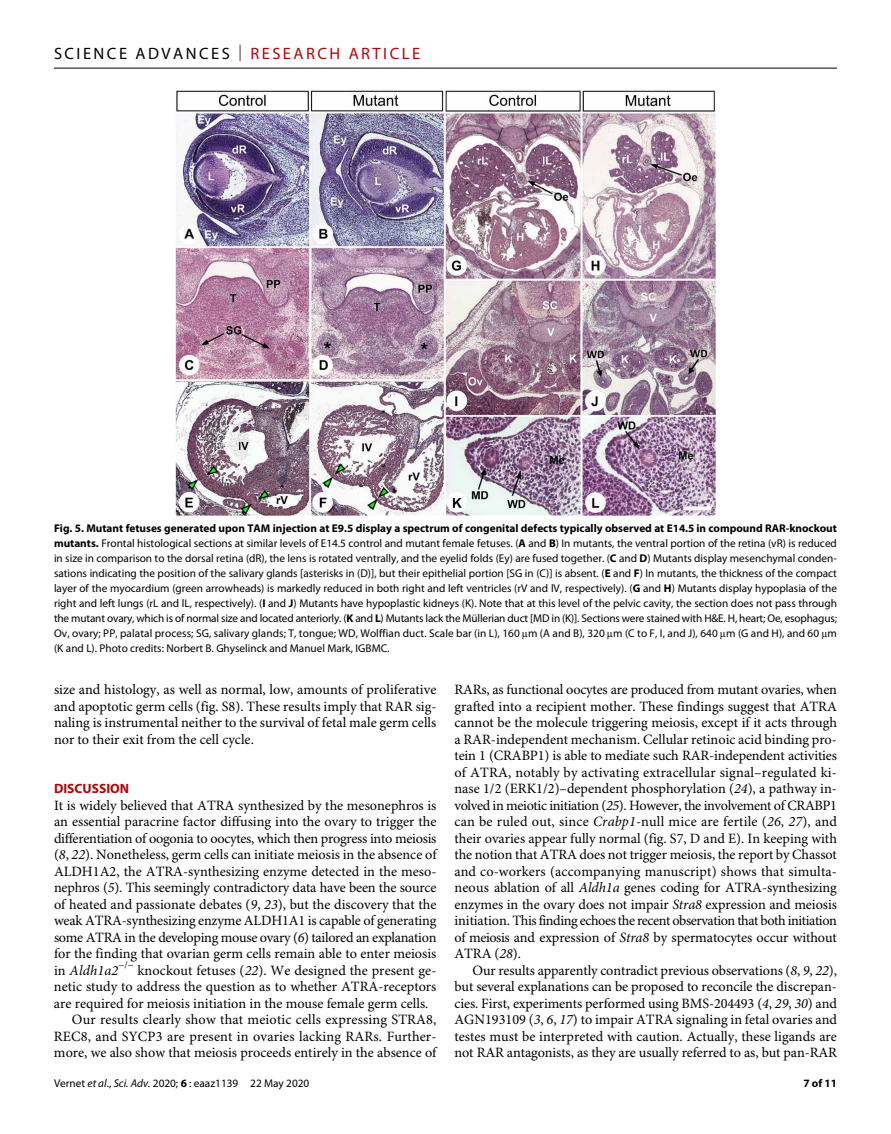
<style>
.page{position:relative;width:891px;height:1134px;background:#fff}
.page>*{position:absolute;margin:0;border:0;box-sizing:border-box;transform-origin:0 0}
.t1{font:16.5px "Myriad Pro";letter-spacing:.15em;color:#000}
.t2{font:14.25px/16.5px "Minion Pro";color:#000;text-align:justify}
.t3{font:14.25px "Minion Pro";letter-spacing:-.02em;color:#000}
.t4{font:700 13.5px "Myriad Pro";color:#b10508}
.t5{font:11.25px/15px "Myriad Pro";color:#000;text-align:justify}
.t6{font:700 11.25px "Myriad Pro";color:#000}
.s1{font-weight:300}
.s2{color:#b10508}
.s3{font-weight:700}
.s4{font-style:italic}
</style>
<div class="page">
<hr style="left:54px;top:68px;width:783px;height:1px;background:#000">
<img style="left:176px;top:90px;width:540px;height:425px">
<p class="t1" style="left:54px;top:40px;width:368px">SCIENCE ADVANCES <span class="s1">|</span> <span class="s2">RESEARCH ARTICLE</span></p>
<p class="t5" style="left:54px;top:521px;width:785px"><span class="s3">Fig. 5. Mutant fetuses generated upon TAM injection at E9.5 display a spectrum of congenital defects typically observed at E14.5 in compound RAR-knockout mutants.</span> Frontal histological sections at similar levels of E14.5 control and mutant female fetuses. (<span class="s3">A</span> and <span class="s3">B</span>) In mutants, the ventral portion of the retina (vR) is reduced in size in comparison to the dorsal retina (dR), the lens is rotated ventrally, and the eyelid folds (Ey) are fused together. (<span class="s3">C</span> and <span class="s3">D</span>) Mutants display mesenchymal conden&shy;sations indicating the position of the salivary glands [asterisks in (D)], but their epithelial portion [SG in (C)] is absent. (<span class="s3">E</span> and <span class="s3">F</span>) In mutants, the thickness of the compact layer of the myocardium (green arrowheads) is markedly reduced in both right and left ventricles (rV and lV, respectively). (<span class="s3">G</span> and <span class="s3">H</span>) Mutants display hypoplasia of the right and left lungs (rL and lL, respectively). (<span class="s3">I</span> and <span class="s3">J</span>) Mutants have hypoplastic kidneys (K). Note that at this level of the pelvic cavity, the section does not pass through the mutant ovary, which is of normal size and located anteriorly. (<span class="s3">K</span> and <span class="s3">L</span>) Mutants lack the Müllerian duct [MD in (K)]. Sections were stained with H&amp;E. H, heart; Oe, esophagus; Ov, ovary; PP, palatal process; SG, salivary glands; T, tongue; WD, Wolffian duct. Scale bar (in L), 160 m (A and B), 320 m (C to F, I, and J), 640 m (G and H), and 60 m (K and L). Photo credits: Norbert B. Ghyselinck and Manuel Mark, IGBMC.</p>
<p class="t2" style="left:54px;top:683px;width:384px">size and histology, as well as normal, low, amounts of proliferative and apoptotic germ cells (fig. S8). These results imply that RAR sig&shy;naling is instrumental neither to the survival of fetal male germ cells nor to their exit from the cell cycle.</p>
<p class="t4" style="left:54px;top:778px;width:77px">DISCUSSION</p>
<p class="t2" style="left:54px;top:798px;width:384px">It is widely believed that ATRA synthesized by the mesonephros is</p>
<p class="t2" style="left:54px;top:815px;width:384px">an essential paracrine factor diffusing into the ovary to trigger the</p>
<p class="t3" style="left:54px;top:829px;width:384px">differentiation of oogonia to oocytes, which then progress into meiosis</p>
<p class="t2" style="left:54px;top:848px;width:384px">(<span class="s4">8</span>, <span class="s4">22</span>). Nonetheless, germ cells can initiate meiosis in the absence of</p>
<p class="t2" style="left:54px;top:864px;width:384px">ALDH1A2, the ATRA-synthesizing enzyme detected in the meso-</p>
<p class="t2" style="left:54px;top:881px;width:384px">nephros (<span class="s4">5</span>). This seemingly contradictory data have been the source</p>
<p class="t2" style="left:54px;top:897px;width:384px">of heated and passionate debates (<span class="s4">9</span>, <span class="s4">23</span>), but the discovery that the</p>
<p class="t2" style="left:54px;top:914px;width:384px">weak ATRA-synthesizing enzyme ALDH1A1 is capable of generating</p>
<p class="t3" style="left:54px;top:928px;width:384px">some ATRA in the developing mouse ovary (<span class="s4">6</span>) tailored an explanation</p>
<p class="t2" style="left:54px;top:947px;width:384px">for the finding that ovarian germ cells remain able to enter meiosis</p>
<p class="t2" style="left:54px;top:963px;width:384px">in <span class="s4">Aldh1a2</span><sup>−/−</sup> knockout fetuses (<span class="s4">22</span>). We designed the present ge-</p>
<p class="t2" style="left:54px;top:980px;width:384px">netic study to address the question as to whether ATRA-receptors</p>
<p class="t2" style="left:54px;top:996px;width:376px">are required for meiosis initiation in the mouse female germ cells.</p>
<p class="t2" style="left:72px;top:1013px;width:366px">Our results clearly show that meiotic cells expressing STRA8,</p>
<p class="t2" style="left:54px;top:1029px;width:384px">REC8, and SYCP3 are present in ovaries lacking RARs. Further-</p>
<p class="t2" style="left:54px;top:1046px;width:384px">more, we also show that meiosis proceeds entirely in the absence of</p>
<p class="t5" style="left:54px;top:1076px;width:257px">Vernet <span class="s4">et al</span>., <span class="s4">Sci. Adv.</span> 2020; <span class="s3">6</span> : eaaz1139 22 May 2020</p>
<p class="t2" style="left:454px;top:683px;width:384px">RARs, as functional oocytes are produced from mutant ovaries, when grafted into a recipient mother. These findings suggest that ATRA cannot be the molecule triggering meiosis, except if it acts through a RAR-independent mechanism. Cellular retinoic acid binding pro&shy;tein 1 (CRABP1) is able to mediate such RAR-independent activities of ATRA, notably by activating extracellular signal–regulated ki&shy;nase 1/2 (ERK1/2)–dependent phosphorylation (<span class="s4">24</span>), a pathway in&shy;volved in meiotic initiation (<span class="s4">25</span>). However, the involvement of CRABP1 can be ruled out, since <span class="s4">Crabp1</span>-null mice are fertile (<span class="s4">26</span>, <span class="s4">27</span>), and their ovaries appear fully normal (fig. S7, D and E). In keeping with the notion that ATRA does not trigger meiosis, the report by Chassot and co-workers (accompanying manuscript) shows that simulta&shy;neous ablation of all <span class="s4">Aldh1a</span> genes coding for ATRA-synthesizing enzymes in the ovary does not impair <span class="s4">Stra8</span> expression and meiosis initiation. This finding echoes the recent observation that both initiation of meiosis and expression of <span class="s4">Stra8</span> by spermatocytes occur without ATRA (<span class="s4">28</span>).</p>
<p class="t2" style="left:454px;top:963px;width:384px;text-indent:18px">Our results apparently contradict previous observations (<span class="s4">8</span>, <span class="s4">9</span>, <span class="s4">22</span>), but several explanations can be proposed to reconcile the discrepan&shy;cies. First, experiments performed using BMS-204493 (<span class="s4">4</span>, <span class="s4">29</span>, <span class="s4">30</span>) and AGN193109 (<span class="s4">3</span>, <span class="s4">6</span>, <span class="s4">17</span>) to impair ATRA signaling in fetal ovaries and testes must be interpreted with caution. Actually, these ligands are not RAR antagonists, as they are usually referred to as, but pan-RAR</p>
<p class="t6" style="left:803px;top:1074px;width:35px">7 of 11</p>
</div>
